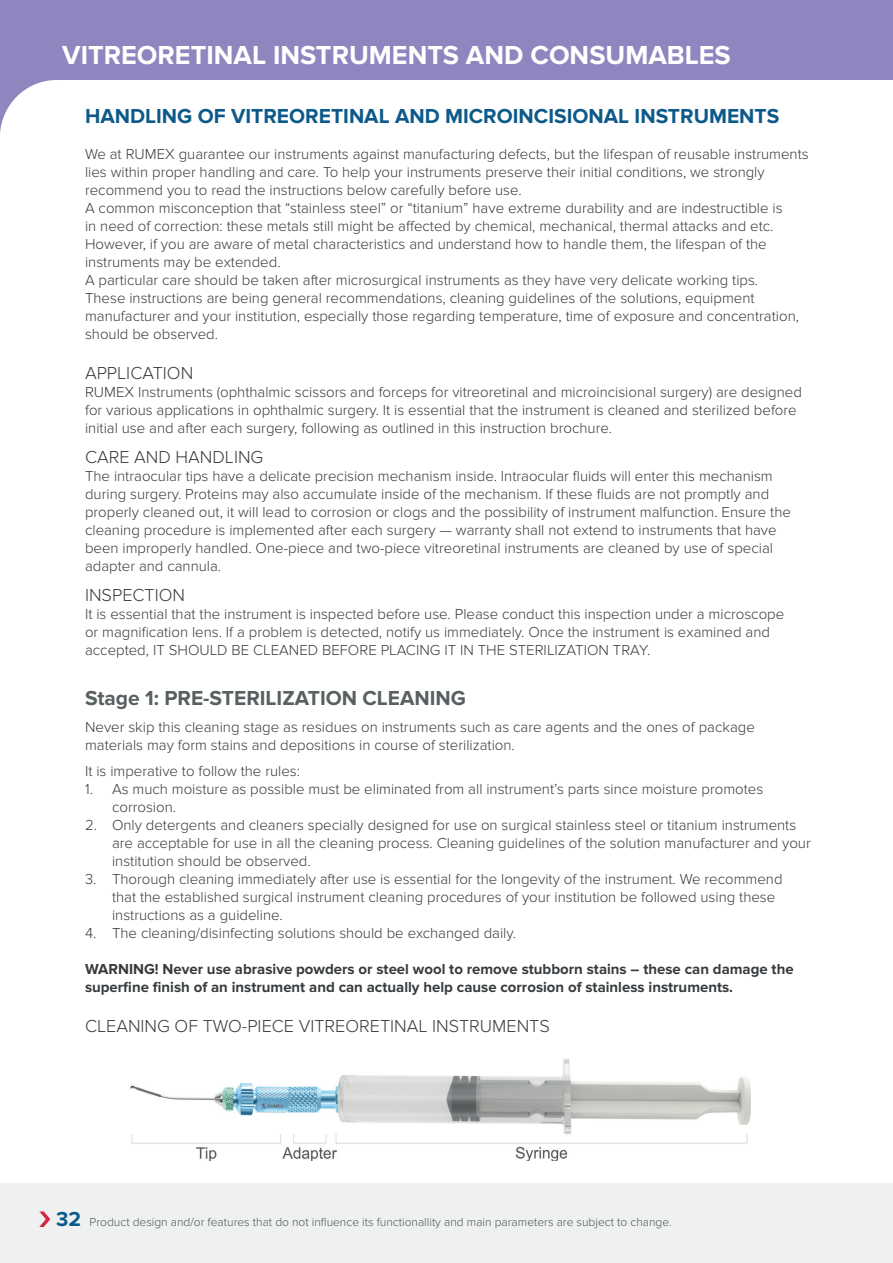
<style>
.page{position:relative;width:893px;height:1263px;background:#fff}
.page>*{position:absolute;margin:0;border:0;box-sizing:border-box;transform-origin:0 0}
.t1{font:700 27px "Proxima Nova";color:#fff}
.t2{font:700 21px "Proxima Nova";color:#0d5a8a}
.t3{font:700 21px "Proxima Nova";color:#596062}
.t4{font:300 18px "Proxima Nova";color:#373b3e}
.t5{font:300 15px/18px "Proxima Nova";color:#373b3e}
.t6{font:700 15px/18px "Proxima Nova";color:#373b3e}
.t7{font:300 12px "Proxima Nova";color:#505457}
</style>
<div class="page">
<div style="left:0;top:1183px;width:893px;height:80px;background:#eff1f0"></div>
<svg style="left:39px;top:1211px;width:11px;height:16px"></svg>
<svg style="left:1px;top:0;width:892px;height:126px;fill:#9086bf"></svg>
<hr style="left:0;top:0;width:1px;height:134px;background:#9086bf">
<img style="left:130px;top:1058px;width:621px;height:103px">
<h1 class="t1" style="left:62px;top:40px;width:670px">VITREORETINAL INSTRUMENTS AND CONSUMABLES</h1>
<h2 class="t2" style="left:85px;top:104px;width:696px">HANDLING OF VITREORETINAL AND MICROINCISIONAL INSTRUMENTS</h2>
<p class="t5" style="left:85px;top:145px;width:725px">We at RUMEX guarantee our instruments against manufacturing defects, but the lifespan of reusable instruments lies within proper handling and care. To help your instruments preserve their initial conditions, we strongly recommend you to read the instructions below carefully before use.<br>A common misconception that “stainless steel” or “titanium” have extreme durability and are indestructible is<br>in need of correction: these metals still might be a-ected by chemical, mechanical, thermal attacks and etc.<br>However, if you are aware of metal characteristics and understand how to handle them, the lifespan of the instruments may be extended.<br>A particular care should be taken after microsurgical instruments as they have very delicate working tips.<br>These instructions are being general recommendations, cleaning guidelines of the solutions, equipment manufacturer and your institution, especially those regarding temperature, time of exposure and concentration, should be observed.</p>
<p class="t4" style="left:85px;top:362px;width:110px">APPLICATION</p>
<p class="t5" style="left:85px;top:383px;width:718px">RUMEX Instruments (ophthalmic scissors and forceps for vitreoretinal and microincisional surgery) are designed for various applications in ophthalmic surgery. It is essential that the instrument is cleaned and sterilized before initial use and after each surgery, following as outlined in this instruction brochure.</p>
<p class="t4" style="left:85px;top:446px;width:180px">CARE AND HANDLING</p>
<p class="t5" style="left:85px;top:467px;width:707px">The intraocular tips have a delicate precision mechanism inside. Intraocular fluids will enter this mechanism during surgery. Proteins may also accumulate inside of the mechanism. If these fluids are not promptly and properly cleaned out, it will lead to corrosion or clogs and the possibility of instrument malfunction. Ensure the cleaning procedure is implemented after each surgery — warranty shall not extend to instruments that have been improperly handled. One-piece and two-piece vitreoretinal instruments are cleaned by use of special adapter and cannula.</p>
<p class="t4" style="left:85px;top:585px;width:102px">INSPECTION</p>
<p class="t5" style="left:85px;top:605px;width:701px">It is essential that the instrument is inspected before use. Please conduct this inspection under a microscope or magnification lens. If a problem is detected, notify us immediately. Once the instrument is examined and accepted, IT SHOULD BE CLEANED BEFORE PLACING IT IN THE STERILIZATION TRAY.</p>
<h2 class="t3" style="left:85px;top:686px;width:382px">Stage 1: PRE-STERILIZATION CLEANING</h2>
<p class="t5" style="left:85px;top:718px;width:671px">Never skip this cleaning stage as residues on instruments such as care agents and the ones of package materials may form stains and depositions in course of sterilization.</p>
<p class="t5" style="left:85px;top:763px;width:217px">It is imperative to follow the rules:</p>
<p class="t5" style="left:112px;top:781px;width:653px;text-indent:-27px">1. As much moisture as possible must be eliminated from all instrument’s parts since moisture promotes corrosion.</p>
<p class="t5" style="left:112px;top:817px;width:700px;text-indent:-27px">2. Only detergents and cleaners specially designed for use on surgical stainless steel or titanium instruments are acceptable for use in all the cleaning process. Cleaning guidelines of the solution manufacturer and your institution should be observed.</p>
<p class="t5" style="left:112px;top:871px;width:672px;text-indent:-27px">3. Thorough cleaning immediately after use is essential for the longevity of the instrument. We recommend that the established surgical instrument cleaning procedures of your institution be followed using these instructions as a guideline.</p>
<p class="t5" style="left:85px;top:925px;width:433px">4. The cleaning/disinfecting solutions should be exchanged daily.</p>
<p class="t6" style="left:85px;top:961px;width:710px">WARNING! Never use abrasive powders or steel wool to remove stubborn stains – these can damage the superfine finish of an instrument and can actually help cause corrosion of stainless instruments.</p>
<p class="t4" style="left:85px;top:1016px;width:466px">CLEANING OF TWO-PIECE VITREORETINAL INSTRUMENTS</p>
<h2 class="t2" style="left:56px;top:1207px;width:26px">32</h2>
<p class="t7" style="left:90px;top:1215px;width:584px">Product design and/or features that do not influence its functionallity and main parameters are subject to change.</p>
</div>
